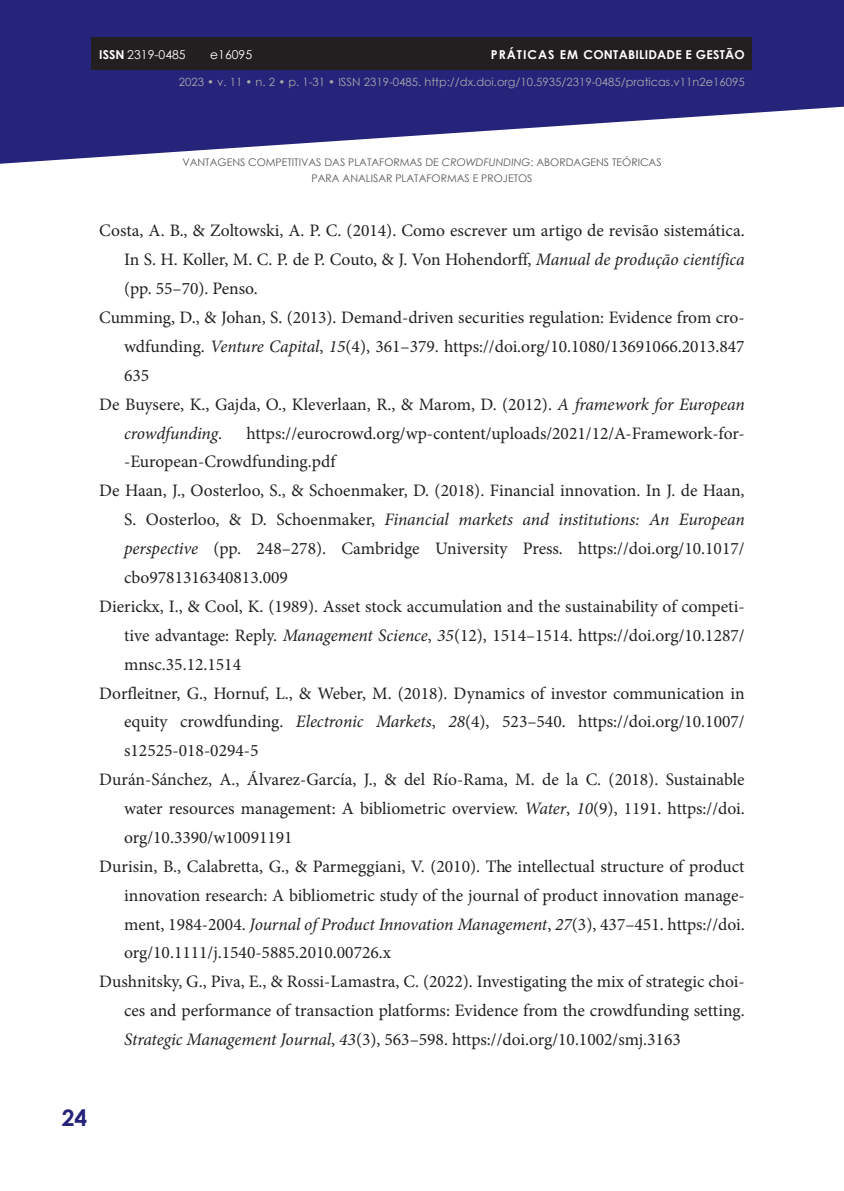
<style>
.page{position:relative;width:844px;height:1191px;background:#fff}
.page>*{position:absolute;margin:0;border:0;box-sizing:border-box;transform-origin:0 0}
.t1{font:700 22.75px "Century Gothic";color:#26237b}
.t2{font:17.5px "Minion Pro";color:#231f20}
.t3{font:italic 17.5px "Minion Pro";letter-spacing:-.01em;color:#231f20}
.t4{font:700 12.25px "Century Gothic";letter-spacing:.02em;color:#fff}
.t5{font:12.25px "Century Gothic";color:#fff}
.t6{font:11.38px "Century Gothic";color:#a8a9ad}
.t7{font:10.5px/15.8px "Century Gothic";color:#57585a;text-align:center}
.s1{font-weight:700}
.s2{font-style:italic}
.s3{font-style:normal}
</style>
<div class="page">
<svg style="left:843px;top:0;width:1px;height:107px"></svg>
<svg style="left:0;top:0;width:843px;height:164px;fill:#26237b"></svg>
<div style="left:92px;top:37px;width:660px;height:33px;background:#231f20"></div>
<p class="t5" style="left:99px;top:46px;width:88px"><span class="s1">ISSN</span> 2319-0485</p>
<p class="t5" style="left:210px;top:46px;width:43px">e16095</p>
<p class="t4" style="left:491px;top:45px;width:255px">PRÁTICAS EM CONTABILIDADE E GESTÃO</p>
<p class="t6" style="left:179px;top:74px;width:567px">2023 • v. 11 • n. 2 • p. 1-31 • ISSN 2319-0485. http://dx.doi.org/10.5935/2319-0485/praticas.v11n2e16095</p>
<p class="t7" style="left:182px;top:154px;width:480px">VANTAGENS COMPETITIVAS DAS PLATAFORMAS DE <span class="s2">CROWDFUNDING</span>: ABORDAGENS TEÓRICAS<br>PARA ANALISAR PLATAFORMAS E PROJETOS</p>
<p class="t2" style="left:99px;top:219px;width:646px">Costa, A. B., &amp; Zoltowski, A. P. C. (2014). Como escrever um artigo de revisão sistemática.</p>
<p class="t2" style="left:124px;top:248px;width:622px">In S. H. Koller, M. C. P. de P. Couto, &amp; J. Von Hohendorff, <span class="s2">Manual de produção científica</span></p>
<p class="t2" style="left:124px;top:277px;width:135px">(pp. 55–70). Penso.</p>
<p class="t2" style="left:99px;top:306px;width:646px">Cumming, D., &amp; Johan, S. (2013). Demand-driven securities regulation: Evidence from cro-</p>
<p class="t2" style="left:124px;top:334px;width:622px">wdfunding. <span class="s2">Venture Capital</span>, <span class="s2">15</span>(4), 361–379. https://doi.org/10.1080/13691066.2013.847</p>
<p class="t2" style="left:124px;top:363px;width:27px">635</p>
<p class="t2" style="left:99px;top:392px;width:646px">De Buysere, K., Gajda, O., Kleverlaan, R., &amp; Marom, D. (2012). <span class="s2">A framework for European</span></p>
<p class="t3" style="left:124px;top:421px;width:99px">crowdfunding<span class="s3">.</span></p>
<p class="t2" style="left:246px;top:421px;width:499px">https://eurocrowd.org/wp-content/uploads/2021/12/A-Framework-for-</p>
<p class="t2" style="left:124px;top:450px;width:213px">-European-Crowdfunding.pdf</p>
<p class="t2" style="left:99px;top:479px;width:646px">De Haan, J., Oosterloo, S., &amp; Schoenmaker, D. (2018). Financial innovation. In J. de Haan,</p>
<p class="t3" style="left:124px;top:507px;width:622px"><span class="s3">S. Oosterloo, &amp; D. Schoenmaker,</span> Financial markets and institutions: An European</p>
<p class="t2" style="left:124px;top:537px;width:622px"><span class="s2">perspective</span> (pp. 248–278). Cambridge University Press. https://doi.org/10.1017/</p>
<p class="t2" style="left:124px;top:565px;width:165px">cbo9781316340813.009</p>
<p class="t2" style="left:99px;top:594px;width:646px">Dierickx, I., &amp; Cool, K. (1989). Asset stock accumulation and the sustainability of competi-</p>
<p class="t2" style="left:124px;top:623px;width:622px">tive advantage: Reply. <span class="s2">Management Science</span>, <span class="s2">35</span>(12), 1514–1514. https://doi.org/10.1287/</p>
<p class="t2" style="left:124px;top:652px;width:118px">mnsc.35.12.1514</p>
<p class="t2" style="left:99px;top:681px;width:646px">Dorfleitner, G., Hornuf, L., &amp; Weber, M. (2018). Dynamics of investor communication in</p>
<p class="t2" style="left:124px;top:710px;width:622px">equity crowdfunding. <span class="s2">Electronic Markets</span>, <span class="s2">28</span>(4), 523–540. https://doi.org/10.1007/</p>
<p class="t2" style="left:124px;top:739px;width:136px">s12525-018-0294-5</p>
<p class="t2" style="left:99px;top:768px;width:646px">Durán-Sánchez, A., Álvarez-García, J., &amp; del Río-Rama, M. de la C. (2018). Sustainable</p>
<p class="t2" style="left:124px;top:796px;width:622px">water resources management: A bibliometric overview. <span class="s2">Water</span>, <span class="s2">10</span>(9), 1191. https://doi.</p>
<p class="t2" style="left:124px;top:825px;width:170px">org/10.3390/w10091191</p>
<p class="t2" style="left:99px;top:854px;width:646px">Durisin, B., Calabretta, G., &amp; Parmeggiani, V. (2010). The intellectual structure of product</p>
<p class="t2" style="left:124px;top:883px;width:622px">innovation research: A bibliometric study of the journal of product innovation manage-</p>
<p class="t2" style="left:124px;top:912px;width:622px">ment, 1984-2004. <span class="s2">Journal of Product Innovation Management</span>, <span class="s2">27</span>(3), 437–451. https://doi.</p>
<p class="t2" style="left:124px;top:941px;width:268px">org/10.1111/j.1540-5885.2010.00726.x</p>
<p class="t2" style="left:99px;top:970px;width:646px">Dushnitsky, G., Piva, E., &amp; Rossi-Lamastra, C. (2022). Investigating the mix of strategic choi-</p>
<p class="t2" style="left:124px;top:999px;width:622px">ces and performance of transaction platforms: Evidence from the crowdfunding setting.</p>
<p class="t2" style="left:124px;top:1027px;width:558px"><span class="s2">Strategic Management Journal</span>, <span class="s2">43</span>(3), 563–598. https://doi.org/10.1002/smj.3163</p>
<h1 class="t1" style="left:62px;top:1100px;width:27px">24</h1>
</div>
